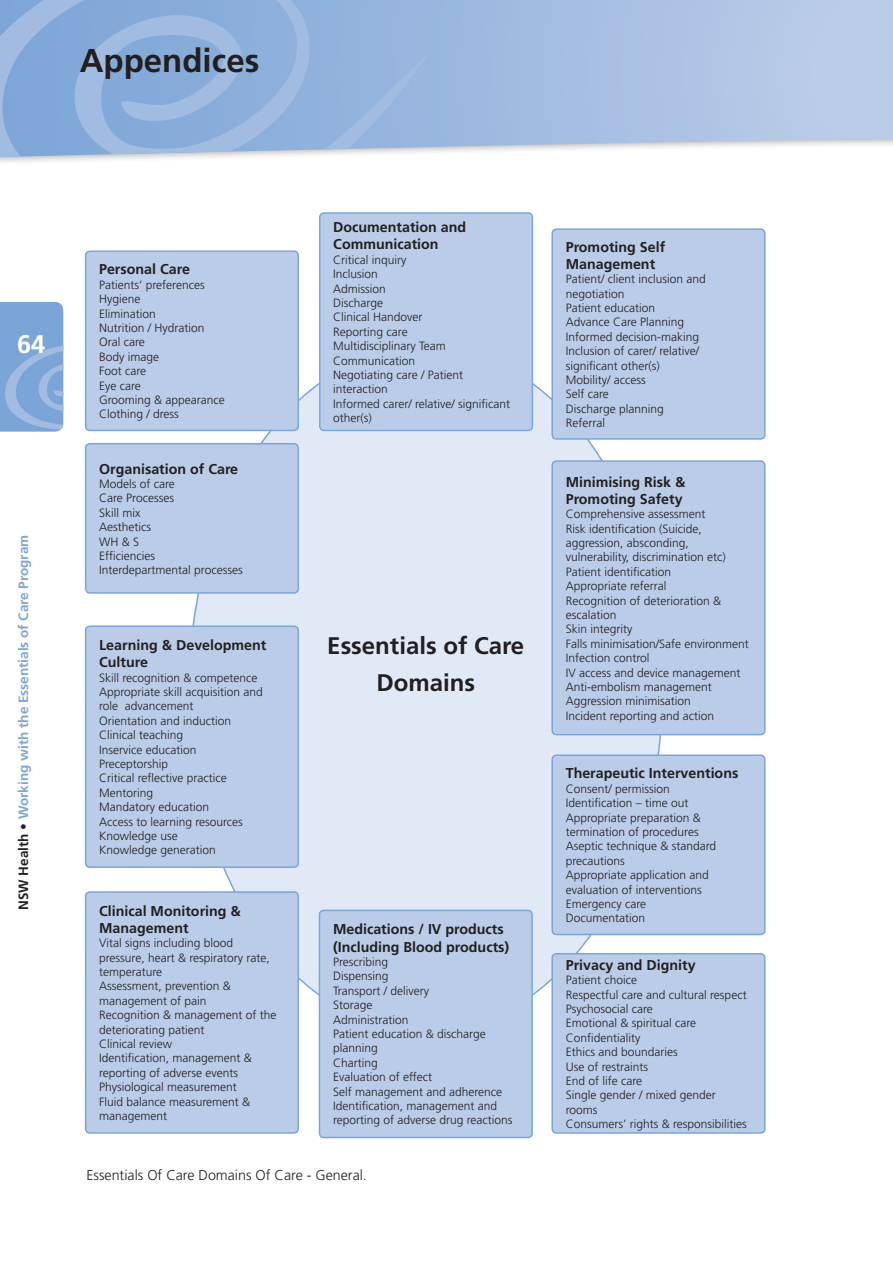
<style>
.page{position:relative;width:893px;height:1263px;background:#fff}
.page>*{position:absolute;margin:0;border:0;box-sizing:border-box;transform-origin:0 0}
.t1{font:700 33px "Frutiger CE";color:#231f20}
.t2{font:700 25.5px "Frutiger CE";color:#fff}
.t3{font:700 24px/36.8px "Frutiger CE";color:#231f20;text-align:center}
.t4{font:700 14.25px/17.1px "Frutiger CE";color:#231f20}
.t5{font:300 14.25px "Frutiger";color:#231f20}
.t6{font:700 13.5px "Frutiger CE";color:#7ca5d7}
.t7{font:300 12px/14.4px "Frutiger";color:#231f20}
.s1{color:#231f20}
</style>
<div class="page">
<svg style="left:0;top:302px;width:63px;height:130px;background:#83a9d9"></svg>
<div style="left:0;top:0;width:893px;height:166px;background:#231f20;opacity:.5"></div>
<svg style="left:430px;top:0;width:463px;height:157px;background:#b2c6e5"></svg>
<svg style="left:0;top:0;width:430px;height:157px;background:#92b2dc"></svg>
<div style="left:189px;top:347px;width:473px;height:684px;background:#e1e9f6;border-radius:50%"></div>
<div style="left:320px;top:213px;width:212px;height:217px;background:#bacce8;border-radius:4px"></div>
<div style="left:319px;top:212px;width:214px;height:219px;border:2px solid #7ca5d7;border-radius:4px"></div>
<div style="left:552px;top:461px;width:213px;height:274px;background:#bacce8;border-radius:4px"></div>
<div style="left:551px;top:460px;width:215px;height:275px;border:2px solid #7ca5d7;border-radius:4px"></div>
<div style="left:552px;top:755px;width:213px;height:179px;background:#bacce8;border-radius:4px"></div>
<div style="left:551px;top:754px;width:215px;height:181px;border:2px solid #7ca5d7;border-radius:4px"></div>
<div style="left:319px;top:910px;width:213px;height:227px;background:#bacce8;border-radius:4px"></div>
<div style="left:319px;top:910px;width:214px;height:228px;border:2px solid #7ca5d7;border-radius:4px"></div>
<div style="left:552px;top:229px;width:213px;height:210px;background:#bacce8;border-radius:4px"></div>
<div style="left:551px;top:228px;width:215px;height:212px;border:2px solid #7ca5d7;border-radius:4px"></div>
<div style="left:86px;top:892px;width:212px;height:241px;background:#bacce8;border-radius:4px"></div>
<div style="left:85px;top:891px;width:214px;height:243px;border:2px solid #7ca5d7;border-radius:4px"></div>
<div style="left:552px;top:954px;width:213px;height:179px;background:#bacce8;border-radius:4px"></div>
<div style="left:551px;top:953px;width:215px;height:181px;border:2px solid #7ca5d7;border-radius:4px"></div>
<div style="left:86px;top:444px;width:212px;height:149px;background:#bacce8;border-radius:4px"></div>
<div style="left:85px;top:443px;width:214px;height:151px;border:2px solid #7ca5d7;border-radius:4px"></div>
<div style="left:86px;top:251px;width:212px;height:179px;background:#bacce8;border-radius:4px"></div>
<div style="left:85px;top:250px;width:214px;height:181px;border:2px solid #7ca5d7;border-radius:4px"></div>
<div style="left:86px;top:626px;width:212px;height:241px;background:#bacce8;border-radius:4px"></div>
<div style="left:85px;top:625px;width:214px;height:243px;border:2px solid #7ca5d7;border-radius:4px"></div>
<h1 class="t1" style="left:80px;top:41px;width:181px">Appendices</h1>
<h2 class="t2" style="left:17px;top:329px;width:30px">64</h2>
<p class="t6" style="left:16px;top:910px;width:377px;rotate:-90deg"><span class="s1">NSW Health •</span> Working with the Essentials of Care Program</p>
<p class="t4" style="left:99px;top:261px;width:92px">Personal Care</p>
<p class="t7" style="left:99px;top:277px;width:127px">Patients’ preferences<br>Hygiene<br>Elimination<br>Nutrition / Hydration<br>Oral care<br>Body image<br>Foot care<br>Eye care<br>Grooming &amp; appearance<br>Clothing / dress</p>
<p class="t4" style="left:99px;top:460px;width:141px">Organisation of Care</p>
<p class="t7" style="left:99px;top:476px;width:145px">Models of care<br>Care Processes<br>Skill mix<br>Aesthetics<br>WH &amp; S<br>Efficiencies<br>Interdepartmental processes</p>
<p class="t4" style="left:99px;top:636px;width:169px">Learning &amp; Development<br>Culture</p>
<p class="t7" style="left:99px;top:670px;width:165px">Skill recognition &amp; competence<br>Appropriate skill acquisition and role advancement<br>Orientation and induction<br>Clinical teaching<br>Inservice education<br>Preceptorship<br>Critical reflective practice<br>Mentoring<br>Mandatory education<br>Access to learning resources<br>Knowledge use<br>Knowledge generation</p>
<p class="t4" style="left:99px;top:902px;width:143px">Clinical Monitoring &amp;<br>Management</p>
<p class="t7" style="left:99px;top:936px;width:179px">Vital signs including blood pressure, heart &amp; respiratory rate, temperature<br>Assessment, prevention &amp; management of pain<br>Recognition &amp; management of the deteriorating patient<br>Clinical review<br>Identification, management &amp; reporting of adverse events<br>Physiological measurement<br>Fluid balance measurement &amp; management</p>
<p class="t4" style="left:333px;top:219px;width:135px">Documentation and<br>Communication</p>
<p class="t7" style="left:333px;top:252px;width:178px">Critical inquiry<br>Inclusion<br>Admission<br>Discharge<br>Clinical Handover<br>Reporting care<br>Multidisciplinary Team<br>Communication<br>Negotiating care / Patient interaction<br>Informed carer/ relative/ significant other(s)</p>
<h3 class="t3" style="left:327px;top:627px;width:198px">Essentials of Care<br>Domains</h3>
<p class="t4" style="left:333px;top:921px;width:178px">Medications / IV products (Including Blood products)</p>
<p class="t7" style="left:333px;top:954px;width:181px">Prescribing<br>Dispensing<br>Transport / delivery<br>Storage<br>Administration<br>Patient education &amp; discharge planning<br>Charting<br>Evaluation of effect<br>Self management and adherence<br>Identification, management and reporting of adverse drug reactions</p>
<p class="t5" style="left:86px;top:1166px;width:282px">Essentials Of Care Domains Of Care - General.</p>
<p class="t4" style="left:566px;top:238px;width:101px">Promoting Self<br>Management</p>
<p class="t7" style="left:566px;top:272px;width:142px">Patient/ client inclusion and negotiation<br>Patient education<br>Advance Care Planning<br>Informed decision-making<br>Inclusion of carer/ relative/ significant other(s)<br>Mobility/ access<br>Self care<br>Discharge planning<br>Referral</p>
<p class="t4" style="left:566px;top:473px;width:121px">Minimising Risk &amp;<br>Promoting Safety</p>
<p class="t7" style="left:566px;top:507px;width:185px">Comprehensive assessment<br>Risk identification (Suicide, aggression, absconding, vulnerability, discrimination etc)<br>Patient identification<br>Appropriate referral<br>Recognition of deterioration &amp; escalation<br>Skin integrity<br>Falls minimisation/Safe environment<br>Infection control<br>IV access and device management<br>Anti-embolism management<br>Aggression minimisation<br>Incident reporting and action</p>
<p class="t4" style="left:566px;top:765px;width:174px">Therapeutic Interventions</p>
<p class="t7" style="left:566px;top:781px;width:152px">Consent/ permission<br>Identification – time out<br>Appropriate preparation &amp; termination of procedures<br>Aseptic technique &amp; standard precautions<br>Appropriate application and evaluation of interventions<br>Emergency care<br>Documentation</p>
<p class="t4" style="left:566px;top:956px;width:131px">Privacy and Dignity</p>
<p class="t7" style="left:566px;top:973px;width:183px">Patient choice<br>Respectful care and cultural respect<br>Psychosocial care<br>Emotional &amp; spiritual care<br>Confidentiality<br>Ethics and boundaries<br>Use of restraints<br>End of life care<br>Single gender / mixed gender rooms<br>Consumers’ rights &amp; responsibilities</p>
</div>
